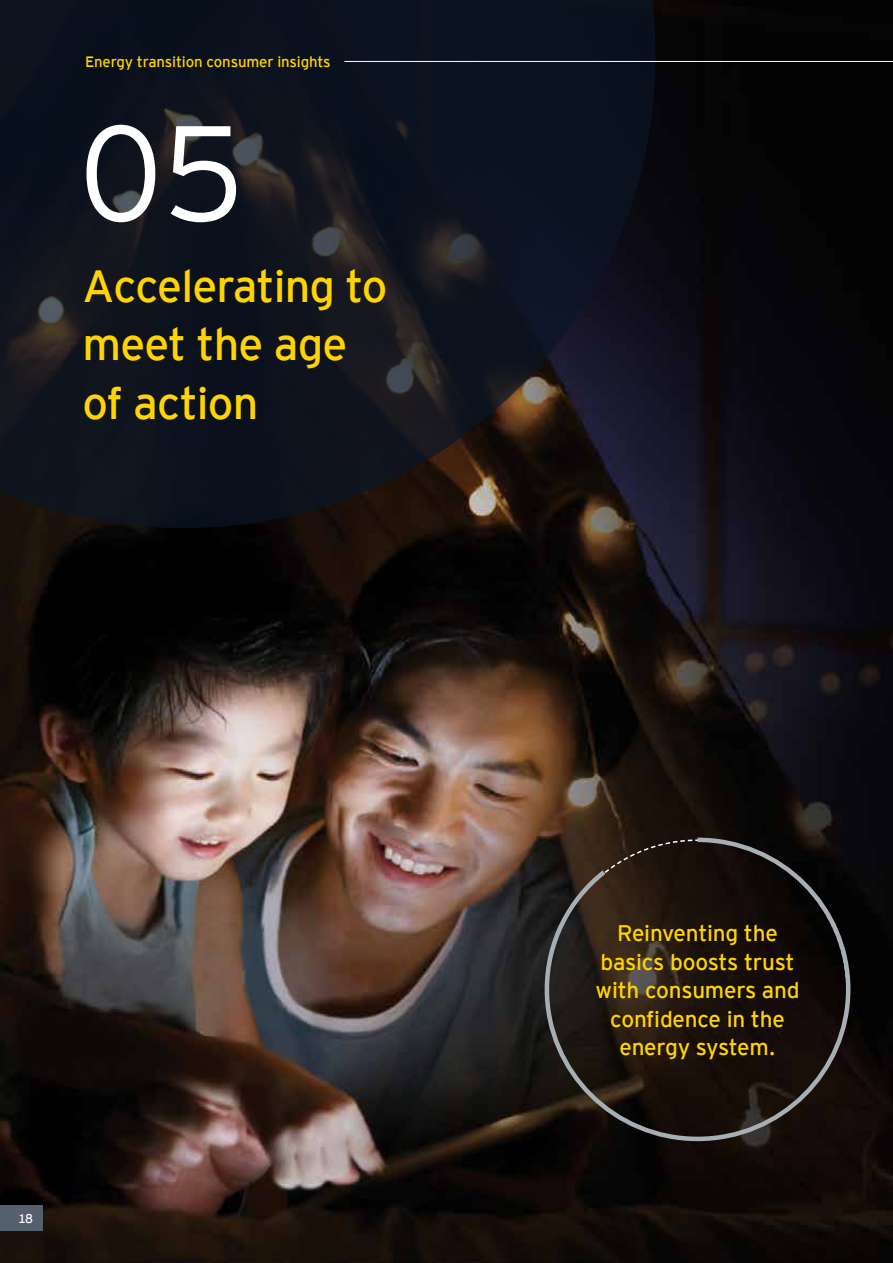
<style>
.page{position:relative;width:893px;height:1263px;background:#fff}
.page>*{position:absolute;margin:0;border:0;box-sizing:border-box;transform-origin:0 0}
.t1{font:300 135px "EY Interstate";color:#fff}
.t2{font:45px/58.5px "EY Interstate";letter-spacing:-.02em;color:#ffd400}
.t3{font:22.5px/28.5px "EY Interstate";letter-spacing:-.01em;color:#ffd400;text-align:center}
.t4{font:15px "EY Interstate";letter-spacing:-.01em;color:#ffd400}
.t5{font:12.75px "EY Interstate";color:#fff}
</style>
<div class="page">
<img style="left:0;top:0;width:893px;height:1263px">
<svg style="left:0;top:0;width:655px;height:528px;background:#12151e"></svg>
<div style="left:0;top:1205px;width:42px;height:26px;background:#54606b"></div>
<svg style="left:542px;top:835px;width:311px;height:308px;background:#201913"></svg>
<hr style="left:344px;top:61px;width:549px;height:1px;background:#fff">
<p class="t4" style="left:85px;top:51px;width:247px">Energy transition consumer insights</p>
<h1 class="t1" style="left:79px;top:77px;width:168px">05</h1>
<h2 class="t2" style="left:83px;top:254px;width:307px">Accelerating to meet the age of action</h2>
<p class="t5" style="left:18px;top:1209px;width:17px">18</p>
<p class="t3" style="left:596px;top:918px;width:205px">Reinventing the basics boosts trust with consumers and confidence in the energy system.</p>
</div>
